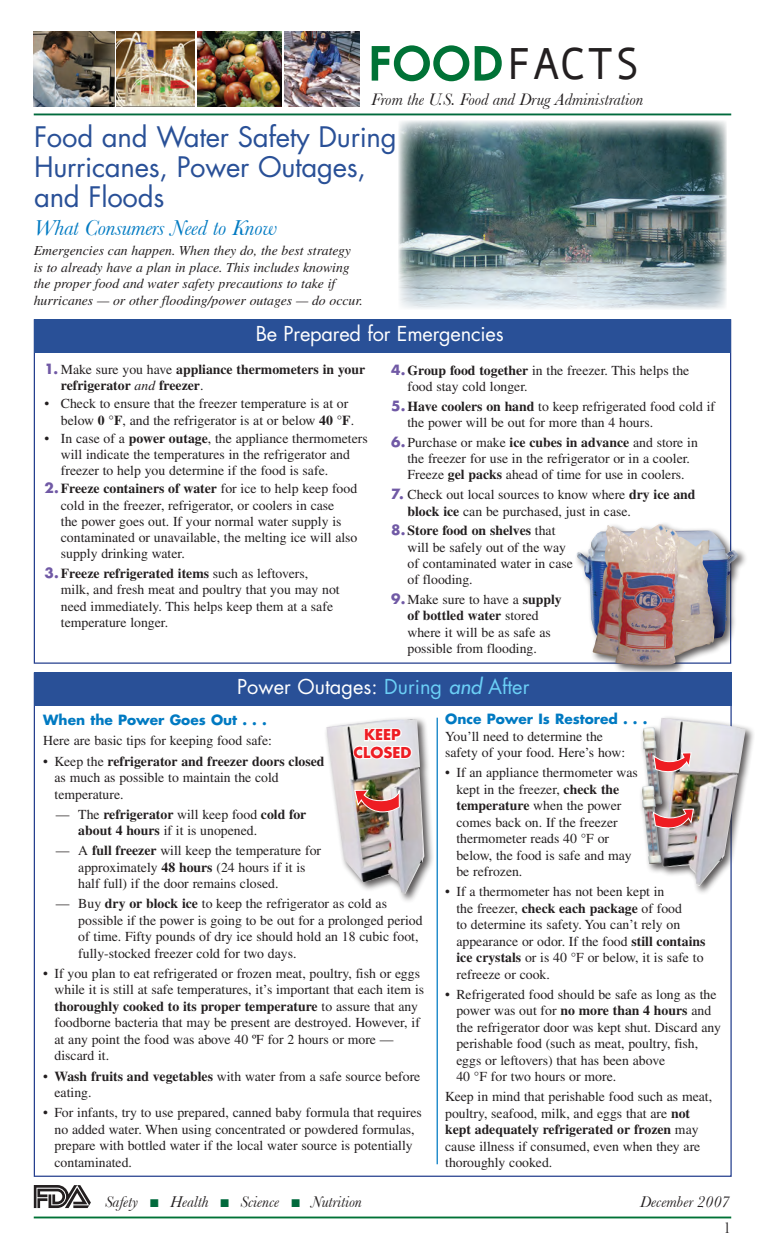
<style>
.page{position:relative;width:765px;height:1260px;background:#fff}
.page>*{position:absolute;margin:0;border:0;box-sizing:border-box;transform-origin:0 0}
.t1{font:45px "Andale Mono";color:#231f20}
.t2{font:27.5px/30px "Futura";letter-spacing:-.01em;color:#295097}
.t3{font:italic 22.5px "Baskerville";letter-spacing:-.01em;color:#007ac2}
.t4{font:20px "Futura";letter-spacing:-.01em;color:#fff}
.t5{font:italic 17.5px "Baskerville";color:#231f20}
.t6{font:italic 16.25px "Baskerville";color:#231f20}
.t7{font:16.25px "Baskerville";color:#231f20}
.t8{font:700 14.62px "Futura";color:#ee1d23}
.t9{font:13.75px/16.5px "Times LT Std";color:#231f20}
.t10{font:italic 13.75px/16.5px "Times LT Std";color:#231f20}
.t11{font:700 13.75px/16.2px "Times LT Std";color:#231f20}
.t12{font:700 13.75px "Futura";color:#007ac2}
.s1{font-family:"Futura";font-size:42.5px;color:#007236}
.s2{font-family:"Futura";color:#7059a5}
.s3{font-weight:400}
.s4{font-weight:400;font-style:italic}
.s5{font-weight:700}
.s6{font-family:"Futura";font-weight:700;color:#7059a5}
.s7{color:#6bcff6}
.s8{font-style:italic;color:#6bcff6}
.s9{color:#016a3c}
</style>
<div class="page">
<div style="left:34px;top:319px;width:697px;height:345px;background:#fff;border:1px solid #253f8e"></div>
<div style="left:34px;top:319px;width:697px;height:33px;background:#295097"></div>
<svg style="left:371px;top:45px;width:131px;height:37px"></svg>
<img style="left:197px;top:32px;width:85px;height:75px">
<img style="left:285px;top:32px;width:75px;height:75px">
<img style="left:34px;top:32px;width:80px;height:75px">
<img style="left:117px;top:32px;width:78px;height:75px">
<hr style="left:34px;top:114px;width:697px;height:1px;background:#016a3c">
<svg style="left:34px;top:1185px;width:57px;height:23px"></svg>
<hr style="left:34px;top:1217px;width:697px;height:1px;background:#007236">
<img style="left:399px;top:121px;width:328px;height:188px">
<div style="left:574px;top:521px;width:174px;height:155px;background:#231f20;opacity:.75"></div>
<img style="left:576px;top:530px;width:163px;height:113px">
<img style="left:669px;top:528px;width:46px;height:128px">
<img style="left:592px;top:524px;width:77px;height:135px">
<img style="left:615px;top:529px;width:66px;height:137px">
<div style="left:34px;top:672px;width:698px;height:34px;background:#295097"></div>
<hr style="left:437px;top:718px;width:1px;height:446px;background:#007ac2">
<div style="left:647px;top:715px;width:108px;height:181px;background:#231f20;opacity:.75"></div>
<img style="left:650px;top:718px;width:96px;height:168px">
<div style="left:324px;top:716px;width:110px;height:188px;background:#231f20;opacity:.75"></div>
<img style="left:326px;top:719px;width:98px;height:175px">
<img style="left:354px;top:790px;width:46px;height:114px">
<svg style="left:352px;top:727px;width:61px;height:34px"></svg>
<div style="left:640px;top:724px;width:32px;height:91px;background:#231f20;opacity:.75"></div>
<img style="left:642px;top:727px;width:21px;height:56px">
<div style="left:639px;top:783px;width:33px;height:91px;background:#231f20;opacity:.75"></div>
<img style="left:642px;top:786px;width:20px;height:78px">
<svg style="left:652px;top:808px;width:42px;height:29px"></svg>
<svg style="left:653px;top:752px;width:39px;height:30px"></svg>
<p class="t1" style="left:370px;top:39px;width:272px"><span class="s1">FOOD</span>FACTS</p>
<p class="t5" style="left:371px;top:89px;width:273px">From the U.S. Food and Drug Administration</p>
<p class="t2" style="left:34px;top:122px;width:364px">Food and Water Safety During<br>Hurricanes, Power Outages, and Floods</p>
<p class="t3" style="left:34px;top:215px;width:245px">What Consumers Need to Know</p>
<p class="t10" style="left:34px;top:243px;width:331px">Emergencies can happen. When they do, the best strategy is to already have a plan in place. This includes knowing the proper food and water safety precautions to take if hurricanes — or other flooding/power outages — do occur.</p>
<p class="t4" style="left:256px;top:320px;width:249px">Be Prepared for Emergencies</p>
<p class="t11" style="left:61px;top:361px;width:306px;text-indent:-16px"><span class="s2">1.</span> <span class="s3">Make sure you have</span> appliance thermometers in your refrigerator <span class="s4">and</span> freezer<span class="s3">.</span></p>
<p class="t9" style="left:61px;top:396px;width:295px;text-indent:-16px">• Check to ensure that the freezer temperature is at or below <span class="s5">0 °F</span>, and the refrigerator is at or below <span class="s5">40 °F</span>.</p>
<p class="t9" style="left:61px;top:430px;width:308px;text-indent:-16px">• In case of a <span class="s5">power outage</span>, the appliance thermometers will indicate the temperatures in the refrigerator and freezer to help you determine if the food is safe.</p>
<p class="t9" style="left:61px;top:481px;width:298px;text-indent:-16px"><span class="s6">2.</span> <span class="s5">Freeze containers of water</span> for ice to help keep food cold in the freezer, refrigerator, or coolers in case<br>the power goes out. If your normal water supply is contaminated or unavailable, the melting ice will also supply drinking water.</p>
<p class="t9" style="left:61px;top:565px;width:280px;text-indent:-16px"><span class="s6">3.</span> <span class="s5">Freeze refrigerated items</span> such as leftovers, milk, and fresh meat and poultry that you may not need immediately. This helps keep them at a safe temperature longer.</p>
<p class="t9" style="left:407px;top:362px;width:283px;text-indent:-16px"><span class="s6">4.</span><span class="s5">Group food together</span> in the freezer. This helps the food stay cold longer.</p>
<p class="t9" style="left:407px;top:398px;width:309px;text-indent:-16px"><span class="s6">5.</span><span class="s5">Have coolers on hand</span> to keep refrigerated food cold if the power will be out for more than 4 hours.</p>
<p class="t9" style="left:407px;top:434px;width:292px;text-indent:-16px"><span class="s6">6.</span> Purchase or make <span class="s5">ice cubes in advance</span> and store in the freezer for use in the refrigerator or in a cooler.<br>Freeze <span class="s5">gel packs</span> ahead of time for use in coolers.</p>
<p class="t9" style="left:407px;top:487px;width:290px;text-indent:-16px"><span class="s6">7.</span> Check out local sources to know where <span class="s5">dry ice and block ice</span> can be purchased, just in case.</p>
<p class="t9" style="left:407px;top:523px;width:167px;text-indent:-16px"><span class="s6">8.</span> <span class="s5">Store food on shelves</span> that will be safely out of the way of contaminated water in case of flooding.</p>
<p class="t9" style="left:407px;top:591px;width:156px;text-indent:-16px"><span class="s6">9.</span> Make sure to have a <span class="s5">supply of bottled water</span> stored where it will be as safe as possible from flooding.</p>
<p class="t4" style="left:237px;top:673px;width:294px">Power Outages: <span class="s7">During</span> <span class="s8">and</span> <span class="s7">After</span></p>
<p class="t8" style="left:364px;top:725px;width:38px">KEEP</p>
<p class="t8" style="left:354px;top:742px;width:59px">CLOSED</p>
<p class="t12" style="left:445px;top:709px;width:204px">Once Power Is Restored . . .</p>
<p class="t9" style="left:445px;top:728px;width:182px">You’ll need to determine the safety of your food. Here’s how:</p>
<p class="t9" style="left:456px;top:764px;width:183px;text-indent:-11px">• If an appliance thermometer was kept in the freezer, <span class="s5">check the temperature</span> when the power comes back on. If the freezer thermometer reads 40 °F or below, the food is safe and may be refrozen.</p>
<p class="t9" style="left:456px;top:883px;width:251px;text-indent:-11px">• If a thermometer has not been kept in<br>the freezer, <span class="s5">check each package</span> of food<br>to determine its safety. You can’t rely on appearance or odor. If the food <span class="s5">still contains ice crystals</span> or is 40 °F or below, it is safe to refreeze or cook.</p>
<p class="t9" style="left:456px;top:986px;width:266px;text-indent:-11px">• Refrigerated food should be safe as long as the power was out for <span class="s5">no more than 4 hours</span> and the refrigerator door was kept shut. Discard any perishable food (such as meat, poultry, fish, eggs or leftovers) that has been above<br>40 °F for two hours or more.</p>
<p class="t9" style="left:445px;top:1089px;width:269px">Keep in mind that perishable food such as meat, poultry, seafood, milk, and eggs that are <span class="s5">not kept adequately refrigerated or frozen</span> may cause illness if consumed, even when they are thoroughly cooked.</p>
<p class="t12" style="left:43px;top:711px;width:225px">When the Power Goes Out . . .</p>
<p class="t9" style="left:43px;top:732px;width:230px">Here are basic tips for keeping food safe:</p>
<p class="t9" style="left:55px;top:753px;width:272px;text-indent:-11px">• Keep the <span class="s5">refrigerator and freezer doors closed </span>as much as possible to maintain the cold temperature.</p>
<p class="t9" style="left:78px;top:806px;width:230px;text-indent:-22px">— The <span class="s5">refrigerator</span> will keep food <span class="s5">cold for about 4 hours</span> if it is unopened.</p>
<p class="t9" style="left:78px;top:842px;width:244px;text-indent:-22px">— A <span class="s5">full freezer</span> will keep the temperature for approximately <span class="s5">48 hours</span> (24 hours if it is half full) if the door remains closed.</p>
<p class="t9" style="left:78px;top:895px;width:346px;text-indent:-22px">— Buy <span class="s5">dry or block ice</span> to keep the refrigerator as cold as possible if the power is going to be out for a prolonged period of time. Fifty pounds of dry ice should hold an 18 cubic foot, fully-stocked freezer cold for two days.</p>
<p class="t9" style="left:55px;top:965px;width:371px;text-indent:-11px">• If you plan to eat refrigerated or frozen meat, poultry, fish or eggs while it is still at safe temperatures, it’s important that each item is <span class="s5">thoroughly cooked to its proper temperature</span> to assure that any foodborne bacteria that may be present are destroyed. However, if at any point the food was above 40 ºF for 2 hours or more — discard it.</p>
<p class="t9" style="left:55px;top:1068px;width:367px;text-indent:-11px">• <span class="s5">Wash fruits and vegetables</span> with water from a safe source before eating.</p>
<p class="t9" style="left:55px;top:1104px;width:369px;text-indent:-11px">• For infants, try to use prepared, canned baby formula that requires no added water. When using concentrated or powdered formulas, prepare with bottled water if the local water source is potentially contaminated.</p>
<p class="t6" style="left:105px;top:1192px;width:258px">Safety <span class="s9">■</span> Health <span class="s9">■</span> Science <span class="s9">■</span> Nutrition</p>
<p class="t6" style="left:640px;top:1192px;width:91px">December 2007</p>
<p class="t7" style="left:723px;top:1219px;width:10px">1</p>
</div>
